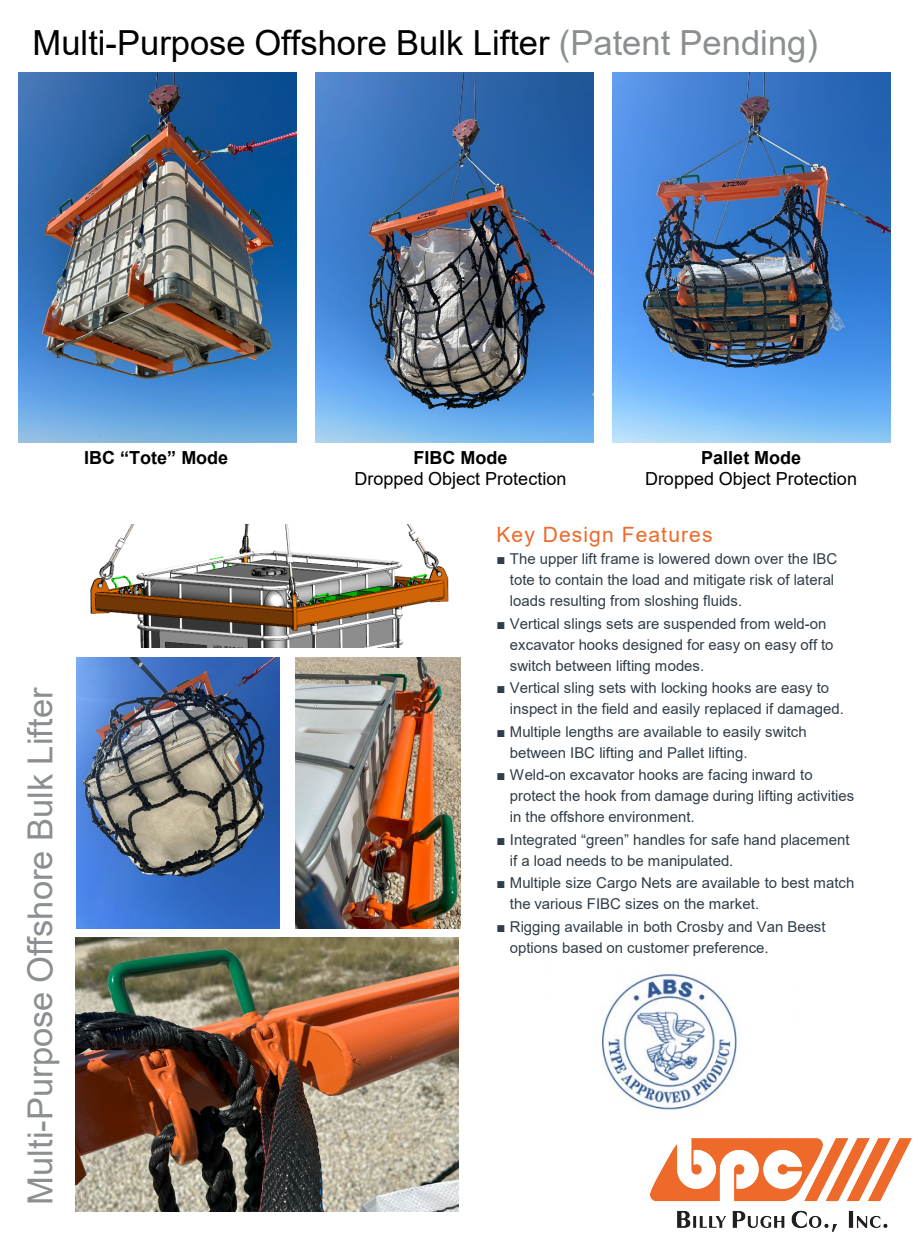
<style>
.page{position:relative;width:918px;height:1242px;background:#fff}
.page>*{position:absolute;margin:0;border:0;box-sizing:border-box;transform-origin:0 0}
.t1{font:34.5px "Arial";color:#000}
.t2{font:34.5px "Arial";color:#8b8f91}
.t3{font:21px "Arial";letter-spacing:.05em;color:#ee6a2a}
.t4{font:18px "Arial";color:#000}
.t5{font:700 18px "Arial";color:#000}
.t6{font:15px/21px "Arial";color:#303e49}
.s1{color:#8b8f91}
</style>
<div class="page">
<img style="left:651px;top:1138px;width:261px;height:94px">
<img style="left:90px;top:525px;width:359px;height:123px">
<img style="left:602px;top:974px;width:135px;height:136px">
<img style="left:77px;top:658px;width:203px;height:270px">
<img style="left:296px;top:658px;width:165px;height:270px">
<img style="left:612px;top:72px;width:278px;height:371px">
<img style="left:18px;top:72px;width:278px;height:371px">
<img style="left:315px;top:72px;width:278px;height:371px">
<img style="left:76px;top:938px;width:383px;height:273px">
<p class="t1" style="left:33px;top:19px;width:787px">Multi-Purpose Offshore Bulk Lifter <span class="s1">(Patent Pending)</span></p>
<p class="t2" style="left:17px;top:1205px;width:519px;rotate:-90deg">Multi-Purpose Offshore Bulk Lifter</p>
<p class="t5" style="left:84px;top:445px;width:146px">IBC “Tote” Mode</p>
<p class="t5" style="left:414px;top:445px;width:95px">FIBC Mode</p>
<p class="t4" style="left:354px;top:467px;width:213px">Dropped Object Protection</p>
<p class="t5" style="left:701px;top:445px;width:102px">Pallet Mode</p>
<p class="t4" style="left:645px;top:467px;width:213px">Dropped Object Protection</p>
<p class="t3" style="left:496px;top:520px;width:218px">Key Design Features</p>
<p class="t6" style="left:510px;top:548px;width:329px;text-indent:-14px">■ The upper lift frame is lowered down over the IBC tote to contain the load and mitigate risk of lateral loads resulting from sloshing fluids.</p>
<p class="t6" style="left:510px;top:613px;width:325px;text-indent:-14px">■ Vertical slings sets are suspended from weld-on excavator hooks designed for easy on easy off to switch between lifting modes.</p>
<p class="t6" style="left:510px;top:678px;width:336px;text-indent:-14px">■ Vertical sling sets with locking hooks are easy to inspect in the field and easily replaced if damaged.</p>
<p class="t6" style="left:510px;top:721px;width:298px;text-indent:-14px">■ Multiple lengths are available to easily switch between IBC lifting and Pallet lifting.</p>
<p class="t6" style="left:510px;top:764px;width:346px;text-indent:-13px">■ Weld-on excavator hooks are facing inward to protect the hook from damage during lifting activities in the offshore environment.</p>
<p class="t6" style="left:510px;top:829px;width:341px;text-indent:-14px">■ Integrated “green” handles for safe hand placement if a load needs to be manipulated.</p>
<p class="t6" style="left:510px;top:872px;width:346px;text-indent:-14px">■ Multiple size Cargo Nets are available to best match the various FIBC sizes on the market.</p>
<p class="t6" style="left:510px;top:916px;width:317px;text-indent:-14px">■ Rigging available in both Crosby and Van Beest options based on customer preference.</p>
</div>
